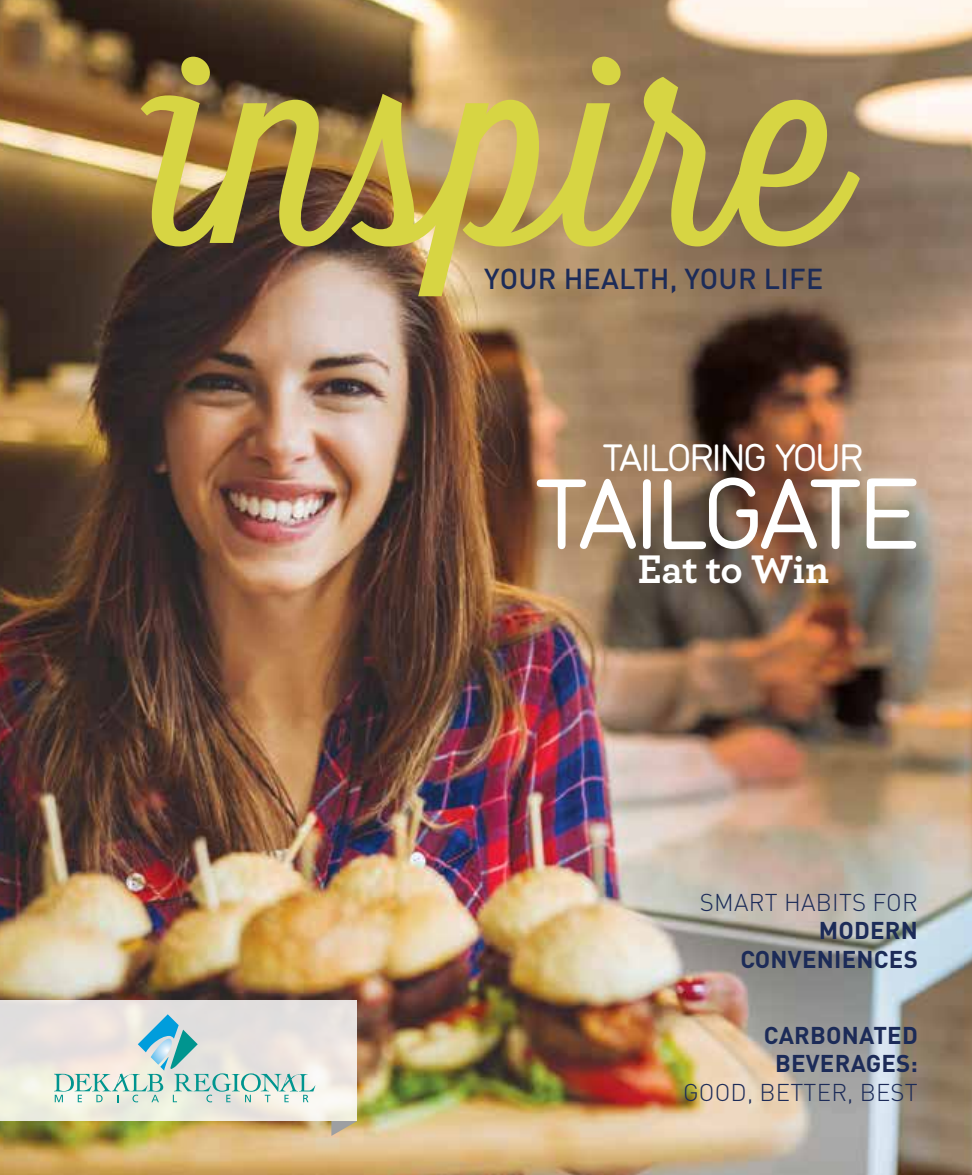
<style>
.page{position:relative;width:972px;height:1175px;background:#fff}
.page>*{position:absolute;margin:0;border:0;box-sizing:border-box;transform-origin:0 0}
.t1{font:104.1px "Din 17";letter-spacing:-.01em;color:#fff}
.t2{font:700 41.85px "Archer";letter-spacing:-.01em;color:#fff}
.t3{font:40.05px "Din 17";letter-spacing:-.01em;color:#fff}
.t4{font:500 28.5px "DIN Pro";letter-spacing:.01em;color:#1c2b58}
.t5{font:700 24px/28.5px "DIN Pro";letter-spacing:.01em;color:#1c2b58;text-align:right}
.t6{font:300 24px "DIN Pro";letter-spacing:.01em;color:#1c2b58}
</style>
<div class="page">
<img style="left:0;top:0;width:972px;height:1174px">
<img style="left:144px;top:57px;width:716px;height:239px">
<svg style="left:141px;top:82px;width:59px;height:40px;background:#b1983e"></svg>
<svg style="left:331px;top:1120px;width:26px;height:15px"></svg>
<svg style="left:0;top:1000px;width:357px;height:120px;background:#eae7e1"></svg>
<svg style="left:54px;top:1014px;width:261px;height:88px;background:#d0ddd9"></svg>
<p class="t4" style="left:484px;top:259px;width:341px">YOUR HEALTH, YOUR LIFE</p>
<h3 class="t3" style="left:603px;top:430px;width:261px">TAILORING YOUR</h3>
<h1 class="t1" style="left:536px;top:444px;width:386px">TAILGATE</h1>
<h2 class="t2" style="left:638px;top:536px;width:193px">Eat to Win</h2>
<p class="t6" style="left:700px;top:886px;width:219px">SMART HABITS FOR</p>
<p class="t5" style="left:741px;top:915px;width:179px">MODERN<br>CONVENIENCES</p>
<p class="t5" style="left:764px;top:1019px;width:156px;text-align:center">CARBONATED<br>BEVERAGES:</p>
<p class="t6" style="left:683px;top:1075px;width:236px">GOOD, BETTER, BEST</p>
</div>
